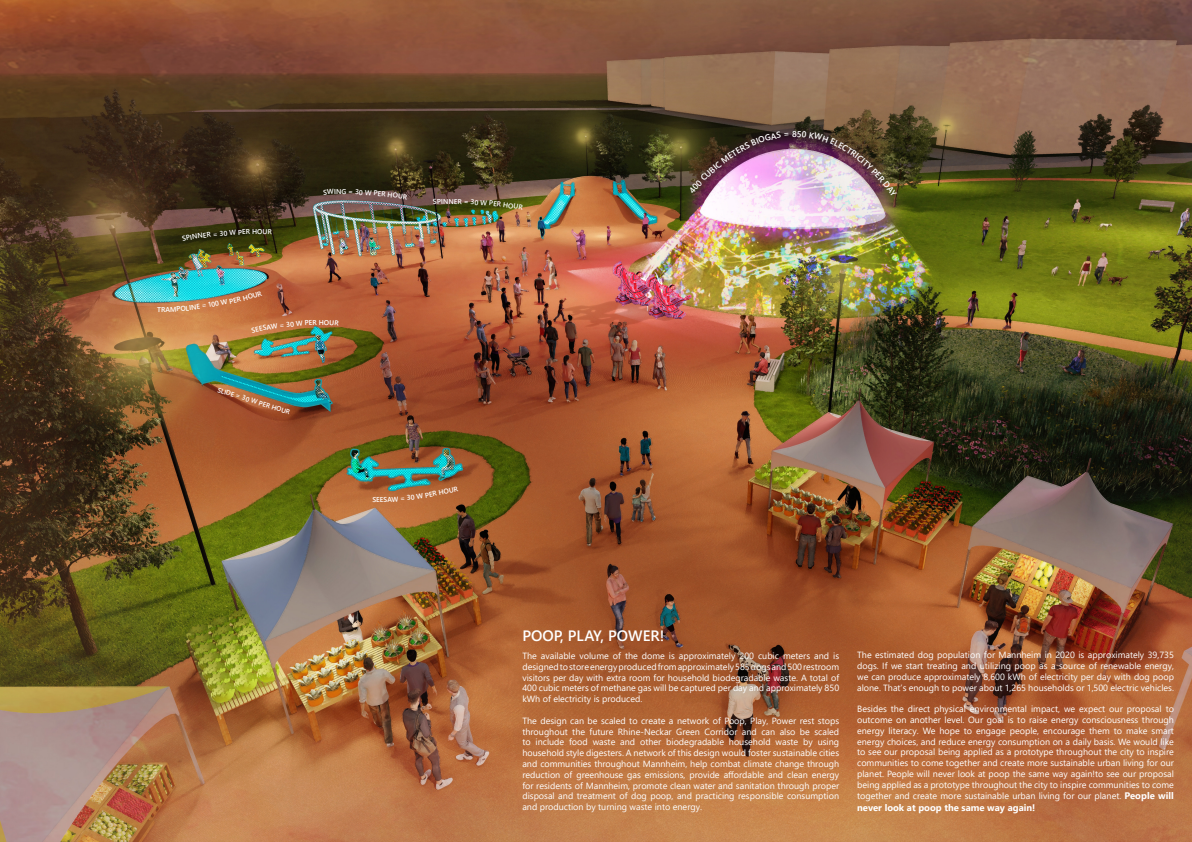
<style>
.page{position:relative;width:1192px;height:842px;background:#fff}
.page>*{position:absolute;margin:0;border:0;box-sizing:border-box;transform-origin:0 0}
.t1{font:600 15px "Segoe UI";color:#fff}
.t2{font:700 9.5px "Segoe UI";color:#fff}
.t3{font:9px/10.8px "Segoe UI";color:#fff;text-align:justify}
.t4{font:600 8.5px "Segoe UI";color:#fff}
.t5{font:600 7px "Segoe UI";color:#fff}
.t6{font:600 6.75px "Segoe UI";color:#fff}
.s1{font-weight:700;font-size:9.5px}
</style>
<div class="page">
<img style="left:0;top:0;width:1192px;height:842px">
<svg style="left:323px;top:189px;width:12px;height:6px"></svg>
<svg style="left:342px;top:189px;width:66px;height:10px"></svg>
<svg style="left:433px;top:199px;width:90px;height:11px"></svg>
<svg style="left:182px;top:229px;width:68px;height:12px"></svg>
<svg style="left:258px;top:229px;width:14px;height:5px"></svg>
<svg style="left:157px;top:304px;width:43px;height:8px"></svg>
<svg style="left:220px;top:291px;width:42px;height:14px"></svg>
<svg style="left:373px;top:486px;width:85px;height:16px"></svg>
<svg style="left:251px;top:320px;width:66px;height:13px"></svg>
<svg style="left:324px;top:320px;width:15px;height:6px"></svg>
<svg style="left:689px;top:132px;width:100px;height:62px;background:#8a6778"></svg>
<img style="left:797px;top:131px;width:100px;height:66px">
<p class="t5" style="left:161px;top:302px;width:6px">R</p>
<p class="t5" style="left:201px;top:300px;width:19px;rotate:-10deg">= 100</p>
<p class="t5" style="left:252px;top:225px;width:7px">H</p>
<p class="t6" style="left:220px;top:383px;width:77px;rotate:18deg">SLIDE = 30 W PER HOUR</p>
<p class="t5" style="left:336px;top:185px;width:7px">N</p>
<p class="t5" style="left:319px;top:316px;width:7px">H</p>
<p class="t5" style="left:376px;top:493px;width:5px">E</p>
<p class="t4" style="left:792px;top:125px;width:6px">8</p>
<p class="t1" style="left:522px;top:621px;width:144px">POOP, PLAY, POWER!</p>
<p class="t3" style="left:522px;top:650px;width:318px">The available volume of the dome is approximately 200 cubic meters and is designed to store energy produced from approximately 585 dogs and 500 restroom visitors per day with extra room for household biodegradable waste. A total of 400 cubic meters of methane gas will be captured per day and approximately 850 kWh of electricity is produced.</p>
<p class="t3" style="left:522px;top:714px;width:318px">The design can be scaled to create a network of Poop, Play, Power rest stops throughout the future Rhine-Neckar Green Corridor and can also be scaled to include food waste and other biodegradable household waste by using household style digesters. A network of this design would foster sustainable cities and communities throughout Mannheim, help combat climate change through reduction of greenhouse gas emissions, provide affordable and clean energy for residents of Mannheim, promote clean water and sanitation through proper disposal and treatment of dog poop, and practicing responsible consumption and production by turning waste into energy.</p>
<p class="t3" style="left:857px;top:649px;width:318px">The estimated dog population for Mannheim in 2020 is approximately 39,735 dogs. If we start treating and utilizing poop as a source of renewable energy, we can produce approximately 8,600 kWh of electricity per day with dog poop alone. That’s enough to power about 1,265 households or 1,500 electric vehicles.</p>
<p class="t3" style="left:857px;top:703px;width:318px">Besides the direct physical environmental impact, we expect our proposal to outcome on another level. Our goal is to raise energy consciousness through energy literacy. We hope to engage people, encourage them to make smart energy choices, and reduce energy consumption on a daily basis. We would like to see our proposal being applied as a prototype throughout the city to inspire communities to come together and create more sustainable urban living for our planet. People will never look at poop the same way again!to see our proposal being applied as a prototype throughout the city to inspire communities to come together and create more sustainable urban living for our planet. <span class="s1">People will</span></p>
<p class="t2" style="left:857px;top:798px;width:180px">never look at poop the same way again!</p>
</div>
